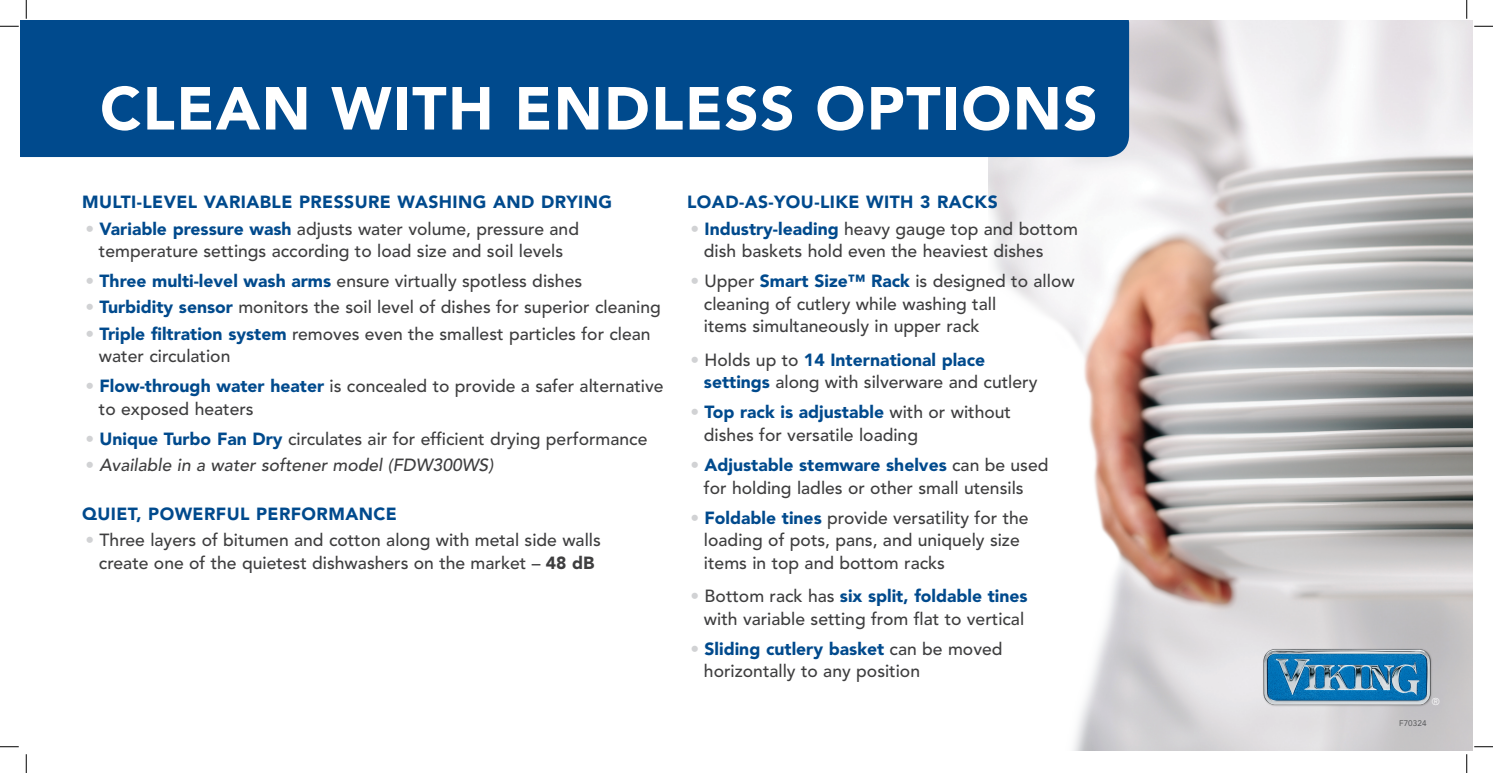
<style>
.page{position:relative;width:1493px;height:773px;background:#fff}
.page>*{position:absolute;margin:0;border:0;box-sizing:border-box;transform-origin:0 0}
.t1{font:900 60px "Avenir";letter-spacing:.025em;color:#fff}
.t2{font:500 17.5px/22.5px "Avenir";color:#3e3e3f}
.t3{font:900 17.5px "Avenir";letter-spacing:.025em;color:#004a8d}
.t4{font:italic 500 17.5px "Avenir";color:#3e3e3f}
.t5{font:300 9.88px "Avenir";color:#fff}
.t6{font:8.12px "Avenir";letter-spacing:.01em;color:#57585a}
.s1{color:#d1d2d4}
.s2{font-weight:900;color:#004a8d}
.s3{font-style:normal;color:#d1d2d4}
.s4{font-weight:900}
</style>
<div class="page">
<img style="left:988px;top:21px;width:484px;height:729px">
<div style="left:21px;top:21px;width:1108px;height:136px;background:#004a8d"></div>
<img style="left:1257px;top:643px;width:181px;height:69px">
<svg style="left:0;top:25px;width:19px;height:2px"></svg>
<svg style="left:1474px;top:25px;width:18px;height:2px"></svg>
<svg style="left:0;top:746px;width:19px;height:1px"></svg>
<svg style="left:1474px;top:746px;width:18px;height:1px"></svg>
<svg style="left:25px;top:0;width:2px;height:19px"></svg>
<svg style="left:25px;top:754px;width:2px;height:18px"></svg>
<svg style="left:1466px;top:0;width:1px;height:19px"></svg>
<svg style="left:1466px;top:754px;width:1px;height:18px"></svg>
<p class="t1" style="left:100px;top:72px;width:999px">CLEAN WITH ENDLESS OPTIONS</p>
<p class="t3" style="left:82px;top:192px;width:531px">MULTI-LEVEL VARIABLE PRESSURE WASHING AND DRYING</p>
<p class="t2" style="left:85px;top:218px;width:495px;text-align:center"><span class="s1">•</span> <span class="s2">Variable pressure wash</span> adjusts water volume, pressure and temperature settings according to load size and soil levels</p>
<p class="t2" style="left:85px;top:270px;width:498px"><span class="s1">•</span> <span class="s2">Three multi-level wash arms</span> ensure virtually spotless dishes</p>
<p class="t2" style="left:85px;top:296px;width:577px"><span class="s1">•</span> <span class="s2">Turbidity sensor</span> monitors the soil level of dishes for superior cleaning</p>
<p class="t2" style="left:99px;top:323px;width:553px;text-indent:-13px"><span class="s1">•</span> <span class="s2">Triple filtration system</span> removes even the smallest particles for clean water circulation</p>
<p class="t2" style="left:99px;top:375px;width:566px;text-indent:-14px"><span class="s1">•</span> <span class="s2">Flow-through water heater</span> is concealed to provide a safer alternative to exposed heaters</p>
<p class="t2" style="left:85px;top:428px;width:563px"><span class="s1">•</span> <span class="s2">Unique Turbo Fan Dry</span> circulates air for efficient drying performance</p>
<p class="t4" style="left:85px;top:455px;width:409px"><span class="s3">•</span> Available in a water softener model (FDW300WS)</p>
<p class="t3" style="left:82px;top:503px;width:316px">QUIET, POWERFUL PERFORMANCE</p>
<p class="t2" style="left:85px;top:529px;width:517px;text-align:center"><span class="s1">•</span> Three layers of bitumen and cotton along with metal side walls create one of the quietest dishwashers on the market – <span class="s4">48 dB</span></p>
<p class="t3" style="left:687px;top:192px;width:312px">LOAD-AS-YOU-LIKE WITH 3 RACKS</p>
<p class="t2" style="left:704px;top:218px;width:375px;text-indent:-13px"><span class="s1">•</span> <span class="s2">Industry-leading</span> heavy gauge top and bottom dish baskets hold even the heaviest dishes</p>
<p class="t2" style="left:704px;top:270px;width:372px;text-indent:-13px"><span class="s1">•</span> Upper <span class="s2">Smart Size™ Rack</span> is designed to allow cleaning of cutlery while washing tall<br>items simultaneously in upper rack</p>
<p class="t2" style="left:704px;top:349px;width:335px;text-indent:-13px"><span class="s1">•</span> Holds up to <span class="s2">14 International place settings</span> along with silverware and cutlery</p>
<p class="t2" style="left:704px;top:401px;width:309px;text-indent:-13px"><span class="s1">•</span> <span class="s2">Top rack is adjustable</span> with or without dishes for versatile loading</p>
<p class="t2" style="left:704px;top:454px;width:346px;text-indent:-13px"><span class="s1">•</span> <span class="s2">Adjustable stemware shelves</span> can be used for holding ladles or other small utensils</p>
<p class="t2" style="left:704px;top:506px;width:326px;text-indent:-13px"><span class="s1">•</span> <span class="s2">Foldable tines</span> provide versatility for the loading of pots, pans, and uniquely size items in top and bottom racks</p>
<p class="t2" style="left:690px;top:585px;width:339px;text-align:center"><span class="s1">•</span> Bottom rack has <span class="s2">six split, foldable tines </span>with variable setting from flat to vertical</p>
<p class="t2" style="left:704px;top:638px;width:300px;text-indent:-13px"><span class="s1">•</span> <span class="s2">Sliding cutlery basket</span> can be moved horizontally to any position</p>
<p class="t5" style="left:1431px;top:695px;width:9px">®</p>
<p class="t6" style="left:1399px;top:718px;width:29px">F70324</p>
</div>
